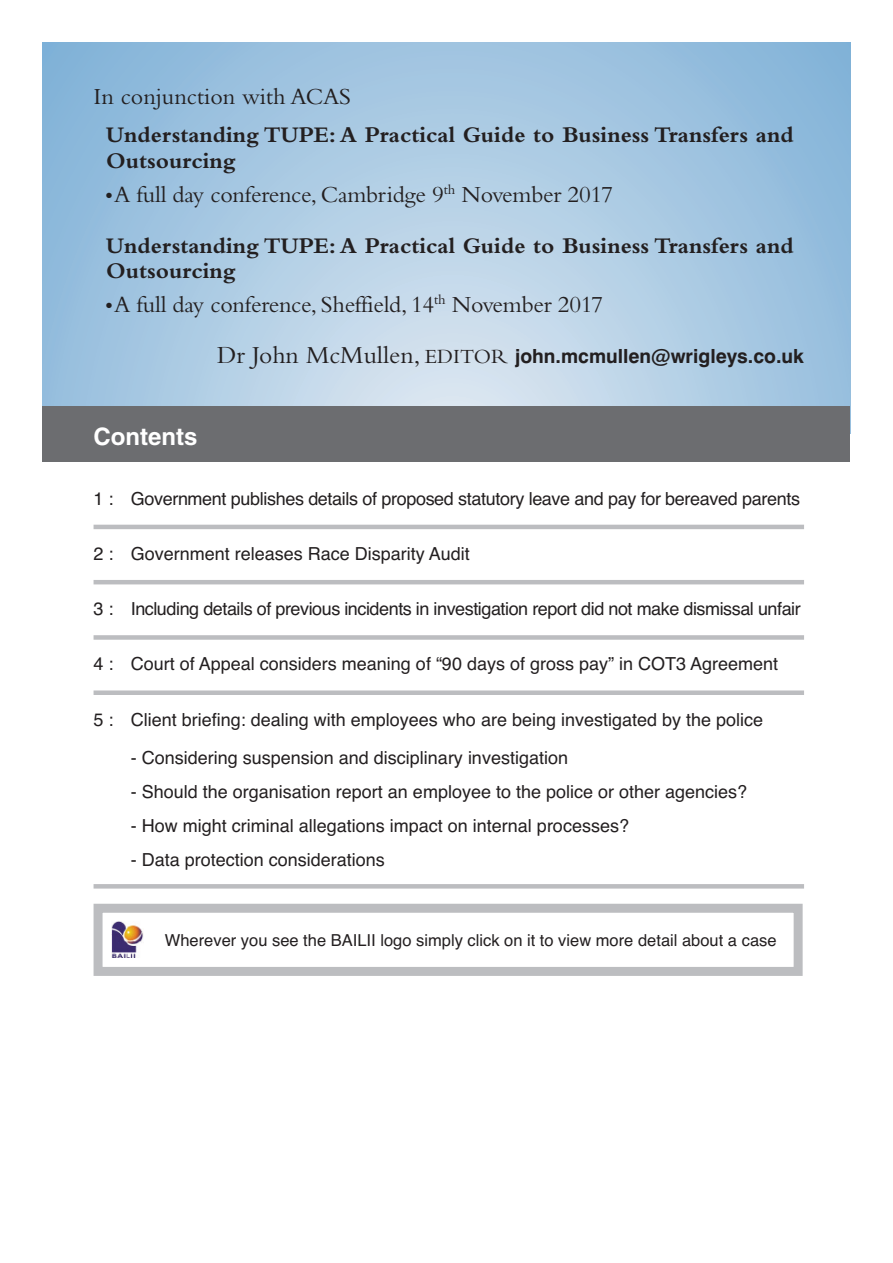
<style>
.page{position:relative;width:893px;height:1263px;background:#fff}
.page>*{position:absolute;margin:0;border:0;box-sizing:border-box;transform-origin:0 0}
.t1{font:24px "Bembo";letter-spacing:-.01em;color:#231f20}
.t2{font:700 24px "Helvetica LT";color:#fff}
.t3{font:700 23.25px/25.5px "Bembo";color:#231f20}
.t4{font:700 19.5px "Swiss 721 BT";color:#231f20}
.t5{font:18px "Helvetica";color:#231f20}
.t6{font:18px "Helvetica";letter-spacing:-.025em;color:#231f20}
.t7{font:18px "Helvetica";letter-spacing:-.02em;color:#231f20}
.t8{font:16.5px "Helvetica";color:#231f20}
.s1{font-family:"Bembo";font-weight:400;font-size:25.5px}
.s2{font-family:"Bembo";font-weight:400;font-size:21px}
</style>
<div class="page">
<svg style="left:43px;top:43px;width:807px;height:363px;background:#a8c8e2"></svg>
<div style="left:43px;top:406px;width:807px;height:55px;background:#6c6d70"></div>
<hr style="left:94px;top:525px;width:710px;height:4px;background:#bcbdc0">
<hr style="left:94px;top:580px;width:710px;height:4px;background:#bcbdc0">
<div style="left:94px;top:635px;width:710px;height:5px;background:#bcbdc0"></div>
<div style="left:94px;top:690px;width:710px;height:5px;background:#bcbdc0"></div>
<hr style="left:94px;top:884px;width:710px;height:4px;background:#bcbdc0">
<div style="left:94px;top:904px;width:709px;height:72px;border:9px solid #bcbdc0"></div>
<img style="left:111px;top:921px;width:33px;height:36px">
<h1 class="t1" style="left:94px;top:88px;width:259px">In conjunction with ACAS</h1>
<p class="t3" style="left:106px;top:124px;width:689px">Understanding TUPE: A Practical Guide to Business Transfers and<br>Outsourcing</p>
<h1 class="t1" style="left:106px;top:186px;width:508px">● A full day conference, Cambridge 9<sup>th</sup> November 2017</h1>
<p class="t3" style="left:106px;top:235px;width:689px">Understanding TUPE: A Practical Guide to Business Transfers and<br>Outsourcing</p>
<h1 class="t1" style="left:106px;top:296px;width:498px">● A full day conference, Sheffield, 14<sup>th</sup> November 2017</h1>
<p class="t4" style="left:217px;top:349px;width:588px"><span class="s1">Dr John McMullen,</span> <span class="s2">EDITOR</span> john.mcmullen@wrigleys.co.uk</p>
<h1 class="t2" style="left:94px;top:428px;width:105px">Contents</h1>
<p class="t7" style="left:94px;top:488px;width:708px">1 : Government publishes details of proposed statutory leave and pay for bereaved parents</p>
<p class="t5" style="left:94px;top:543px;width:378px">2 : Government releases Race Disparity Audit</p>
<p class="t6" style="left:94px;top:598px;width:709px">3 : Including details of previous incidents in investigation report did not make dismissal unfair</p>
<p class="t5" style="left:94px;top:653px;width:686px">4 : Court of Appeal considers meaning of “90 days of gross pay” in COT3 Agreement</p>
<p class="t5" style="left:94px;top:709px;width:671px">5 : Client briefing: dealing with employees who are being investigated by the police</p>
<p class="t5" style="left:131px;top:747px;width:439px">- Considering suspension and disciplinary investigation</p>
<p class="t5" style="left:131px;top:781px;width:618px">- Should the organisation report an employee to the police or other agencies?</p>
<p class="t5" style="left:131px;top:815px;width:500px">- How might criminal allegations impact on internal processes?</p>
<p class="t5" style="left:131px;top:849px;width:256px">- Data protection considerations</p>
<p class="t8" style="left:165px;top:931px;width:613px">Wherever you see the BAILII logo simply click on it to view more detail about a case</p>
</div>
